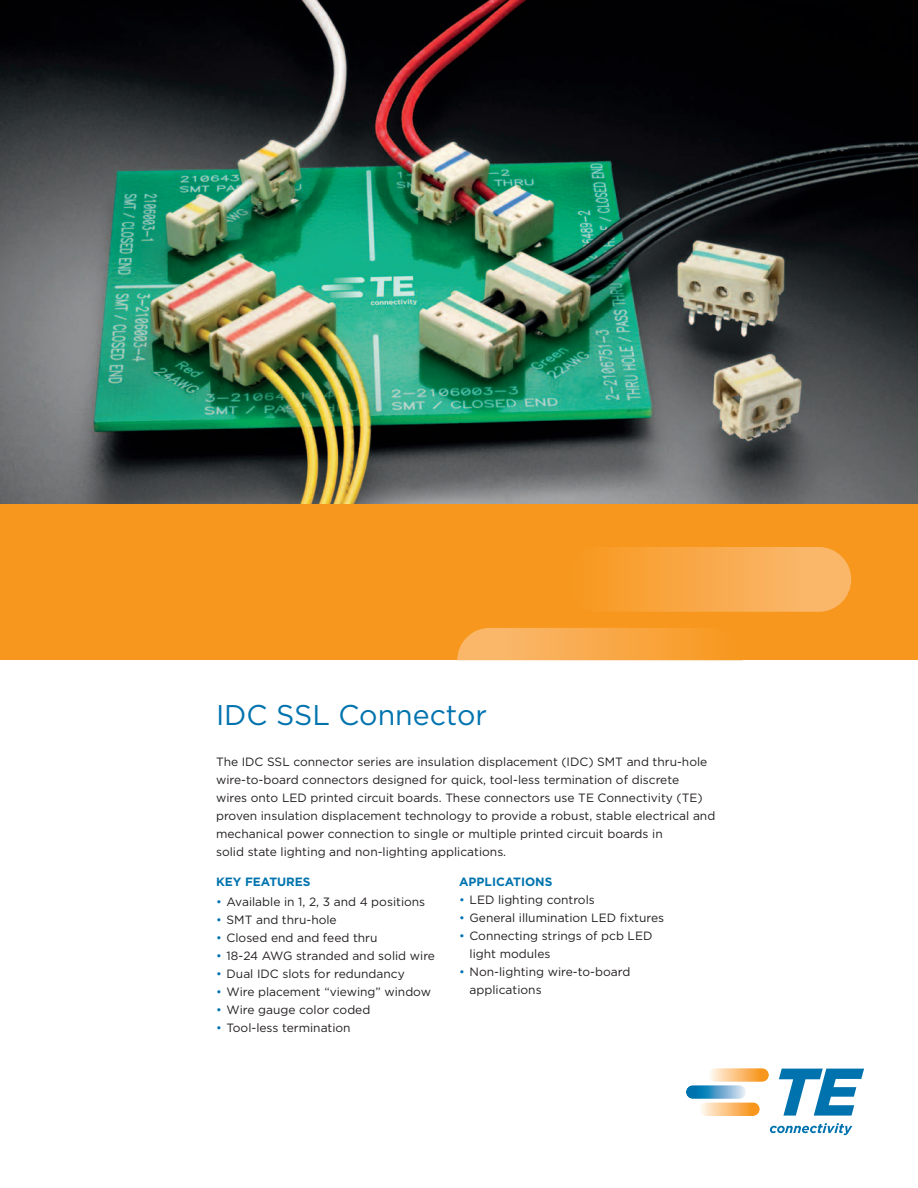
<style>
.page{position:relative;width:918px;height:1188px;background:#fff}
.page>*{position:absolute;margin:0;border:0;box-sizing:border-box;transform-origin:0 0}
.t1{font:28.5px "Gotham";color:#0073ae}
.t2{font:12px/18px "Gotham";color:#231f20}
.t3{font:700 12px "Gotham";color:#0073ae}
.s1{color:#0073ae}
</style>
<div class="page">
<img style="left:0;top:0;width:918px;height:505px">
<div style="left:0;top:505px;width:918px;height:155px;background:#f7971d"></div>
<img style="left:566px;top:547px;width:285px;height:65px;border-radius:32px">
<img style="left:457px;top:628px;width:247px;height:32px">
<svg style="left:709px;top:1068px;width:60px;height:14px"></svg>
<svg style="left:700px;top:1102px;width:60px;height:14px"></svg>
<svg style="left:686px;top:1085px;width:60px;height:14px"></svg>
<svg style="left:779px;top:1069px;width:85px;height:47px"></svg>
<svg style="left:770px;top:1123px;width:82px;height:12px"></svg>
<h1 class="t1" style="left:216px;top:702px;width:273px">IDC SSL Connector</h1>
<p class="t2" style="left:216px;top:753px;width:501px">The IDC SSL connector series are insulation displacement (IDC) SMT and thru-hole wire-to-board connectors designed for quick, tool-less termination of discrete<br>wires onto LED printed circuit boards. These connectors use TE Connectivity (TE) proven insulation displacement technology to provide a robust, stable electrical and mechanical power connection to single or multiple printed circuit boards in<br>solid state lighting and non-lighting applications.</p>
<p class="t3" style="left:216px;top:877px;width:96px">KEY FEATURES</p>
<p class="t2" style="left:216px;top:893px;width:211px"><span class="s1">•</span> Available in 1, 2, 3 and 4 positions</p>
<p class="t2" style="left:216px;top:911px;width:122px"><span class="s1">•</span> SMT and thru-hole</p>
<p class="t2" style="left:216px;top:929px;width:163px"><span class="s1">•</span> Closed end and feed thru</p>
<p class="t2" style="left:216px;top:947px;width:220px"><span class="s1">•</span> 18-24 AWG stranded and solid wire</p>
<p class="t2" style="left:216px;top:965px;width:190px"><span class="s1">•</span> Dual IDC slots for redundancy</p>
<p class="t2" style="left:216px;top:983px;width:217px"><span class="s1">•</span> Wire placement “viewing” window</p>
<p class="t2" style="left:216px;top:1001px;width:156px"><span class="s1">•</span> Wire gauge color coded</p>
<p class="t2" style="left:216px;top:1019px;width:136px"><span class="s1">•</span> Tool-less termination</p>
<p class="t3" style="left:459px;top:877px;width:95px">APPLICATIONS</p>
<p class="t2" style="left:459px;top:892px;width:137px"><span class="s1">•</span> LED lighting controls</p>
<p class="t2" style="left:459px;top:910px;width:207px"><span class="s1">•</span> General illumination LED fixtures</p>
<p class="t2" style="left:470px;top:928px;width:184px;text-indent:-10px"><span class="s1">•</span> Connecting strings of pcb LED light modules</p>
<p class="t2" style="left:470px;top:964px;width:162px;text-indent:-10px"><span class="s1">•</span> Non-lighting wire-to-board applications</p>
</div>
